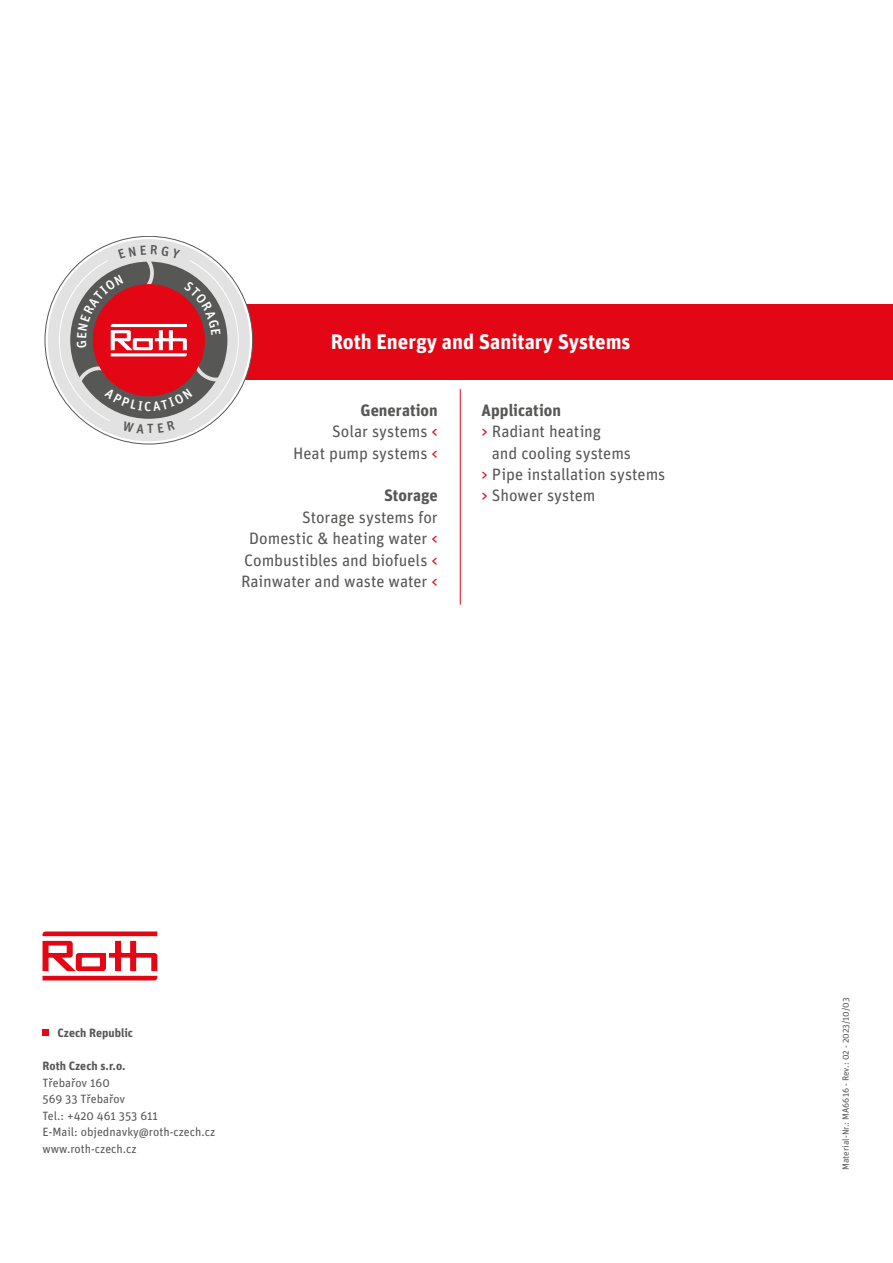
<style>
.page{position:relative;width:893px;height:1263px;background:#fff}
.page>*{position:absolute;margin:0;border:0;box-sizing:border-box;transform-origin:0 0}
.t1{font:700 21px "Unit OT";color:#fff}
.t2{font:16.5px/21.5px "Unit OT";letter-spacing:-.005em;color:#575756;text-align:right}
.t3{font:700 16.5px "Unit OT";color:#575756}
.t4{font:12px "Unit OT";color:#575756}
.t5{font:700 12px "Unit OT";color:#575756}
.t6{font:9px "Unit OT";color:#575756}
.s1{font-weight:700}
.s2{color:#e30614}
</style>
<div class="page">
<svg style="left:43px;top:931px;width:114px;height:49px"></svg>
<svg style="left:43px;top:1029px;width:6px;height:6px"></svg>
<div style="left:217px;top:304px;width:676px;height:76px;background:#e30614"></div>
<svg style="left:45px;top:236px;width:208px;height:208px"></svg>
<div style="left:48px;top:239px;width:202px;height:202px;background:#e2e2e2;border-radius:50%"></div>
<hr style="left:460px;top:389px;width:1px;height:216px;background:#e30614">
<svg style="left:58px;top:245px;width:181px;height:188px"></svg>
<p class="t1" style="left:331px;top:323px;width:301px">Roth Energy and Sanitary Systems</p>
<p class="t2" style="left:332px;top:398px;width:107px"><span class="s1">Generation<br></span>Solar systems <span class="s2">&lt;</span></p>
<p class="t2" style="left:293px;top:441px;width:146px">Heat pump systems <span class="s2">&lt;</span></p>
<p class="t3" style="left:384px;top:481px;width:55px">Storage</p>
<p class="t2" style="left:249px;top:506px;width:190px">Storage systems for<br>Domestic &amp; heating water <span class="s2">&lt;</span></p>
<p class="t2" style="left:244px;top:549px;width:195px">Combustibles and biofuels <span class="s2">&lt;</span></p>
<p class="t2" style="left:241px;top:570px;width:198px">Rainwater and waste water <span class="s2">&lt;</span></p>
<p class="t3" style="left:482px;top:395px;width:81px">Application</p>
<p class="t2" style="left:492px;top:420px;width:141px;text-align:left;text-indent:-10px"><span class="s2">&gt;</span> Radiant heating<br>and cooling systems</p>
<p class="t2" style="left:482px;top:463px;width:185px"><span class="s2">&gt;</span> Pipe installation systems</p>
<p class="t2" style="left:482px;top:484px;width:115px"><span class="s2">&gt;</span> Shower system</p>
<p class="t5" style="left:57px;top:1022px;width:77px">Czech Republic</p>
<p class="t5" style="left:43px;top:1055px;width:85px">Roth Czech s.r.o.</p>
<p class="t4" style="left:43px;top:1073px;width:69px">Třebařov 160</p>
<p class="t4" style="left:43px;top:1089px;width:84px">569 33 Třebařov</p>
<p class="t4" style="left:43px;top:1106px;width:117px">Tel.: +420 461 353 611</p>
<p class="t4" style="left:43px;top:1122px;width:174px">E-Mail: objednavky@roth-czech.cz</p>
<p class="t4" style="left:43px;top:1139px;width:96px">www.roth-czech.cz</p>
<p class="t6" style="left:838px;top:1170px;width:174px;rotate:-90deg">Material-Nr.: MA6616 - Rev.: 02 - 2023/10/03</p>
</div>
